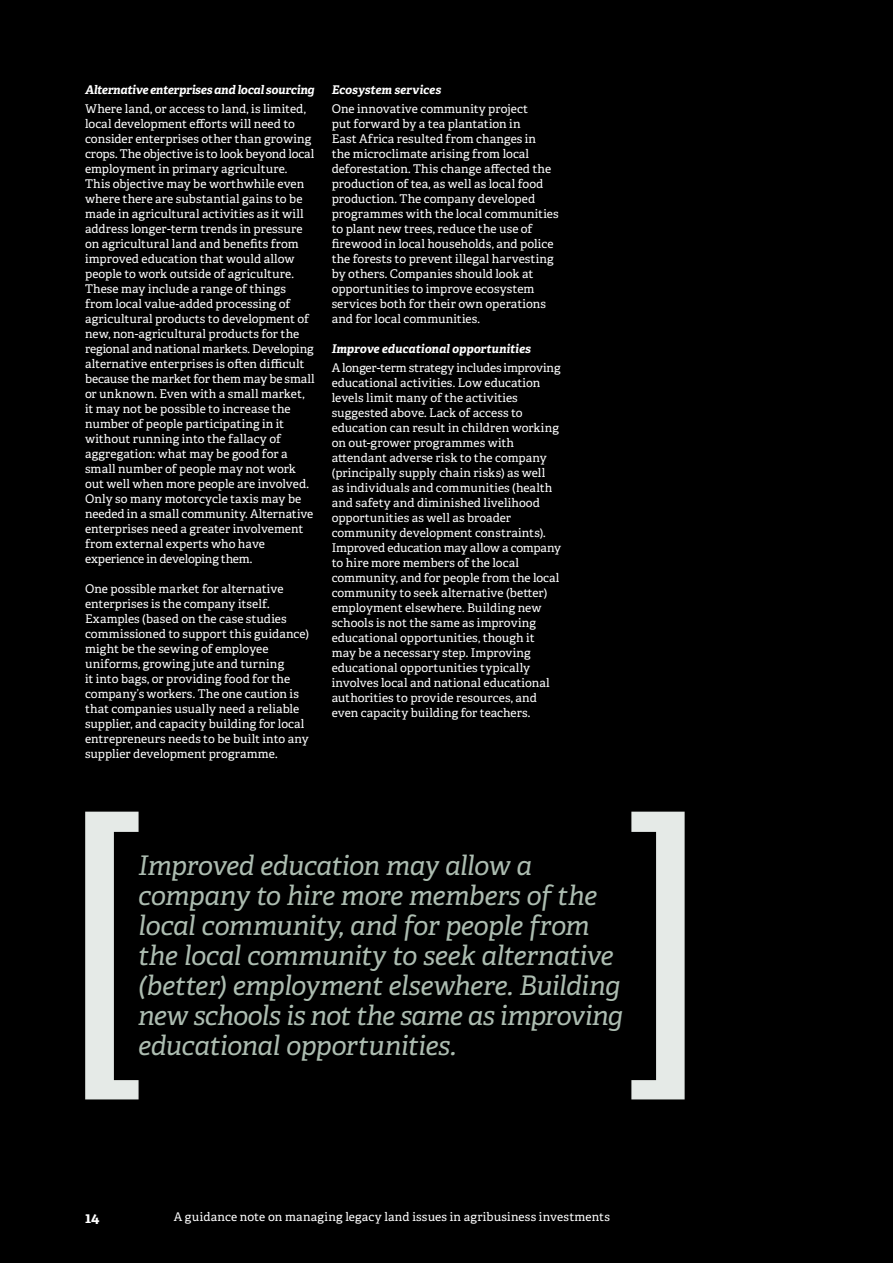
<style>
.page{position:relative;width:893px;height:1263px;background:#000}
.page>*{position:absolute;margin:0;border:0;box-sizing:border-box;transform-origin:0 0}
.t1{font:italic 27px/30px "Adelle PE";letter-spacing:-.02em;color:#acbcb0}
.t2{font:700 15px "Adelle PE";color:#fff}
.t3{font:12px/15px "Adelle PE";letter-spacing:.005em;color:#fff}
.t4{font:italic 700 12px "Adelle PE";letter-spacing:-.01em;color:#fff}
</style>
<div class="page">
<svg style="left:631px;top:812px;width:54px;height:287px"></svg>
<svg style="left:85px;top:812px;width:54px;height:287px"></svg>
<p class="t4" style="left:85px;top:81px;width:231px">Alternative enterprises and local sourcing</p>
<p class="t3" style="left:85px;top:101px;width:231px">Where land, or access to land, is limited, local development efforts will need to consider enterprises other than growing crops. The objective is to look beyond local employment in primary agriculture.<br>This objective may be worthwhile even where there are substantial gains to be made in agricultural activities as it will address longer-term trends in pressure on agricultural land and benefits from improved education that would allow people to work outside of agriculture.<br>These may include a range of things from local value-added processing of agricultural products to development of new, non-agricultural products for the regional and national markets. Developing alternative enterprises is often difficult because the market for them may be small or unknown. Even with a small market, it may not be possible to increase the number of people participating in it without running into the fallacy of aggregation: what may be good for a small number of people may not work out well when more people are involved.<br>Only so many motorcycle taxis may be needed in a small community. Alternative enterprises need a greater involvement from external experts who have experience in developing them.</p>
<p class="t3" style="left:85px;top:581px;width:225px">One possible market for alternative enterprises is the company itself.<br>Examples (based on the case studies commissioned to support this guidance) might be the sewing of employee uniforms, growing jute and turning<br>it into bags, or providing food for the company’s workers. The one caution is that companies usually need a reliable supplier, and capacity building for local entrepreneurs needs to be built into any supplier development programme.</p>
<p class="t4" style="left:332px;top:81px;width:111px">Ecosystem services</p>
<p class="t3" style="left:332px;top:101px;width:229px">One innovative community project<br>put forward by a tea plantation in<br>East Africa resulted from changes in<br>the microclimate arising from local deforestation. This change affected the production of tea, as well as local food production. The company developed programmes with the local communities to plant new trees, reduce the use of firewood in local households, and police the forests to prevent illegal harvesting by others. Companies should look at opportunities to improve ecosystem services both for their own operations and for local communities.</p>
<p class="t4" style="left:332px;top:340px;width:201px">Improve educational opportunities</p>
<p class="t3" style="left:332px;top:360px;width:231px">A longer-term strategy includes improving educational activities. Low education levels limit many of the activities suggested above. Lack of access to education can result in children working on out-grower programmes with attendant adverse risk to the company (principally supply chain risks) as well<br>as individuals and communities (health and safety and diminished livelihood opportunities as well as broader community development constraints).<br>Improved education may allow a company to hire more members of the local community, and for people from the local community to seek alternative (better) employment elsewhere. Building new schools is not the same as improving educational opportunities, though it may be a necessary step. Improving educational opportunities typically involves local and national educational authorities to provide resources, and even capacity building for teachers.</p>
<p class="t1" style="left:138px;top:849px;width:487px">Improved education may allow a company to hire more members of the local community, and for people from the local community to seek alternative (better) employment elsewhere. Building new schools is not the same as improving educational opportunities.</p>
<p class="t2" style="left:85px;top:1207px;width:16px">14</p>
<p class="t3" style="left:174px;top:1209px;width:438px">A guidance note on managing legacy land issues in agribusiness investments</p>
</div>
